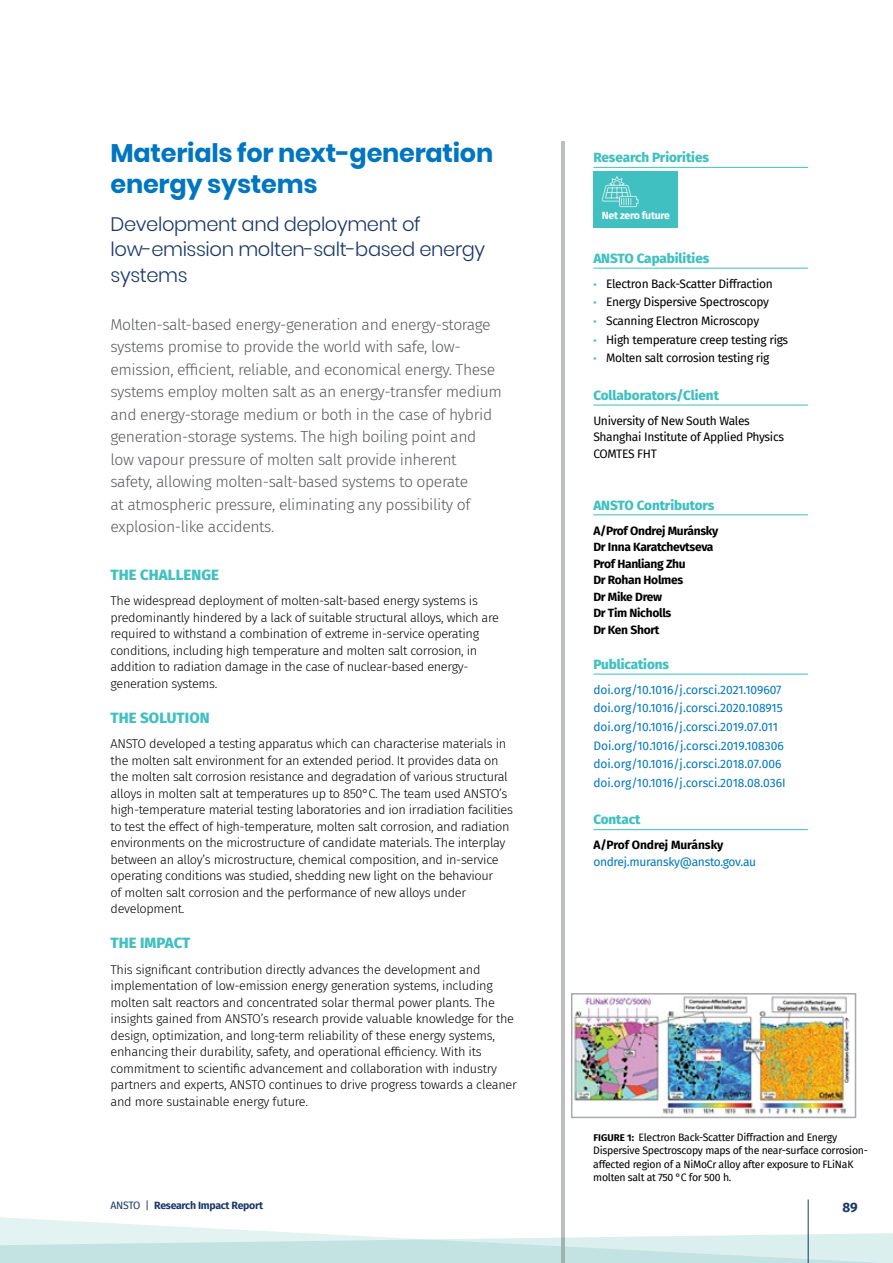
<style>
.page{position:relative;width:893px;height:1263px;background:#fff}
.page>*{position:absolute;margin:0;border:0;box-sizing:border-box;transform-origin:0 0}
.t1{font:700 25.5px/30.6px "Poppins";letter-spacing:-.01em;color:#0076c0}
.t2{font:300 19.5px/25.5px "Poppins";letter-spacing:-.02em;color:#1a3869}
.t3{font:300 15.75px/22.5px "Fira Sans";letter-spacing:-.025em;color:#58595b}
.t4{font:800 15px "Fira Sans";letter-spacing:.005em;color:#40c0c0}
.t5{font:800 13.5px "Fira Sans";letter-spacing:-.005em;color:#40c0c0}
.t6{font:700 13.5px "Fira Sans";color:#1a3869}
.t7{font:300 12.75px/16.5px "Fira Sans";letter-spacing:-.025em;color:#000}
.t8{font:12px/18.6px "Fira Sans";letter-spacing:-.025em;color:#000}
.t9{font:12px/18.6px "Fira Sans";color:#0076c0}
.t10{font:700 12px/16.5px "Fira Sans";letter-spacing:-.025em;color:#000}
.t11{font:12px "Fira Sans";letter-spacing:-.025em;color:#0076c0}
.t12{font:700 12px "Fira Sans";letter-spacing:-.005em;color:#000}
.t13{font:10.5px/13.5px "Fira Sans";letter-spacing:-.025em;color:#000}
.t14{font:700 10.5px "Fira Sans";letter-spacing:-.025em;color:#1a3869}
.t15{font:700 10.5px "Fira Sans";letter-spacing:-.025em;color:#fff}
.s1{font-family:"Poppins";font-weight:800;font-size:11.25px;color:#40c0c0}
.s2{font-weight:700;font-size:9.75px}
.s3{font-weight:400}
</style>
<div class="page">
<svg style="left:0;top:1199px;width:808px;height:34px"></svg>
<hr style="left:561px;top:141px;width:4px;height:1122px;background:#bcbec0">
<hr style="left:808px;top:1199px;width:1px;height:64px;background:#1a3869">
<svg style="left:0;top:1233px;width:893px;height:30px;background:#d0e9e9"></svg>
<img style="left:574px;top:996px;width:276px;height:119px">
<div style="left:571px;top:993px;width:285px;height:125px;border:2px solid #a7a9ac"></div>
<hr style="left:593px;top:167px;width:215px;height:1px;background:#40c0c0">
<hr style="left:593px;top:268px;width:215px;height:1px;background:#40c0c0">
<hr style="left:593px;top:405px;width:215px;height:1px;background:#40c0c0">
<hr style="left:593px;top:515px;width:215px;height:1px;background:#40c0c0">
<hr style="left:593px;top:674px;width:215px;height:1px;background:#40c0c0">
<hr style="left:593px;top:829px;width:215px;height:1px;background:#40c0c0">
<div style="left:593px;top:171px;width:85px;height:57px;background:#40c0c0"></div>
<svg style="left:602px;top:176px;width:37px;height:31px"></svg>
<h1 class="t1" style="left:111px;top:138px;width:384px">Materials for next-generation energy systems</h1>
<h2 class="t2" style="left:111px;top:211px;width:376px">Development and deployment of low-emission molten-salt-based energy systems</h2>
<p class="t3" style="left:111px;top:313px;width:393px">Molten-salt-based energy-generation and energy-storage systems promise to provide the world with safe, low&shy;emission, efficient, reliable, and economical energy. These systems employ molten salt as an energy-transfer medium and energy-storage medium or both in the case of hybrid generation-storage systems. The high boiling point and low vapour pressure of molten salt provide inherent safety, allowing molten-salt-based systems to operate<br>at atmospheric pressure, eliminating any possibility of explosion-like accidents.</p>
<p class="t4" style="left:111px;top:562px;width:110px">THE CHALLENGE</p>
<p class="t7" style="left:111px;top:593px;width:390px">The widespread deployment of molten-salt-based energy systems is predominantly hindered by a lack of suitable structural alloys, which are required to withstand a combination of extreme in-service operating conditions, including high temperature and molten salt corrosion, in addition to radiation damage in the case of nuclear-based energy&shy;generation systems.</p>
<p class="t4" style="left:111px;top:705px;width:101px">THE SOLUTION</p>
<p class="t7" style="left:111px;top:735px;width:404px">ANSTO developed a testing apparatus which can characterise materials in the molten salt environment for an extended period. It provides data on the molten salt corrosion resistance and degradation of various structural alloys in molten salt at temperatures up to 850°C. The team used ANSTO’s high-temperature material testing laboratories and ion irradiation facilities to test the effect of high-temperature, molten salt corrosion, and radiation environments on the microstructure of candidate materials. The interplay between an alloy’s microstructure, chemical composition, and in-service operating conditions was studied, shedding new light on the behaviour<br>of molten salt corrosion and the performance of new alloys under development.</p>
<p class="t4" style="left:111px;top:930px;width:81px">THE IMPACT</p>
<p class="t7" style="left:111px;top:961px;width:408px">This significant contribution directly advances the development and implementation of low-emission energy generation systems, including molten salt reactors and concentrated solar thermal power plants. The insights gained from ANSTO’s research provide valuable knowledge for the design, optimization, and long-term reliability of these energy systems, enhancing their durability, safety, and operational efficiency. With its commitment to scientific advancement and collaboration with industry partners and experts, ANSTO continues to drive progress towards a cleaner and more sustainable energy future.</p>
<p class="t5" style="left:593px;top:146px;width:117px">Research Priorities</p>
<p class="t15" style="left:602px;top:207px;width:70px">Net zero future</p>
<p class="t5" style="left:593px;top:246px;width:118px">ANSTO Capabilities</p>
<p class="t8" style="left:593px;top:274px;width:196px"><span class="s1">·</span> Electron Back-Scatter Diffraction<br><span class="s1">·</span> Energy Dispersive Spectroscopy<br><span class="s1">·</span> Scanning Electron Microscopy<br><span class="s1">·</span> High temperature creep testing rigs <span class="s1">·</span> Molten salt corrosion testing rig</p>
<p class="t5" style="left:593px;top:383px;width:127px">Collaborators/Client</p>
<p class="t8" style="left:593px;top:412px;width:192px;line-height:16.5px">University of New South Wales<br>Shanghai Institute of Applied Physics<br>COMTES FHT</p>
<p class="t5" style="left:593px;top:493px;width:123px">ANSTO Contributors</p>
<p class="t10" style="left:593px;top:521px;width:127px">A/Prof Ondrej Muránsky<br>Dr Inna Karatchevtseva<br>Prof Hanliang Zhu<br>Dr Rohan Holmes<br>Dr Mike Drew<br>Dr Tim Nicholls<br>Dr Ken Short</p>
<p class="t5" style="left:593px;top:652px;width:77px">Publications</p>
<p class="t9" style="left:593px;top:680px;width:194px">doi.org/10.1016/j.corsci.2021.109607 doi.org/10.1016/j.corsci.2020.108915 doi.org/10.1016/j.corsci.2019.07.011<br>Doi.org/10.1016/j.corsci.2019.108306 doi.org/10.1016/j.corsci.2018.07.006 doi.org/10.1016/j.corsci.2018.08.036I</p>
<p class="t5" style="left:593px;top:808px;width:49px">Contact</p>
<p class="t12" style="left:593px;top:835px;width:132px">A/Prof Ondrej Muránsky</p>
<p class="t11" style="left:593px;top:852px;width:164px">ondrej.muransky@ansto.gov.au</p>
<p class="t13" style="left:593px;top:1130px;width:276px"><span class="s2">FIGURE 1:</span> Electron Back-Scatter Diffraction and Energy Dispersive Spectroscopy maps of the near-surface corrosion&shy;affected region of a NiMoCr alloy after exposure to FLiNaK molten salt at 750 °C for 500 h.</p>
<p class="t14" style="left:111px;top:1197px;width:154px"><span class="s3">ANSTO |</span> Research Impact Report</p>
<p class="t6" style="left:842px;top:1196px;width:17px">89</p>
</div>
